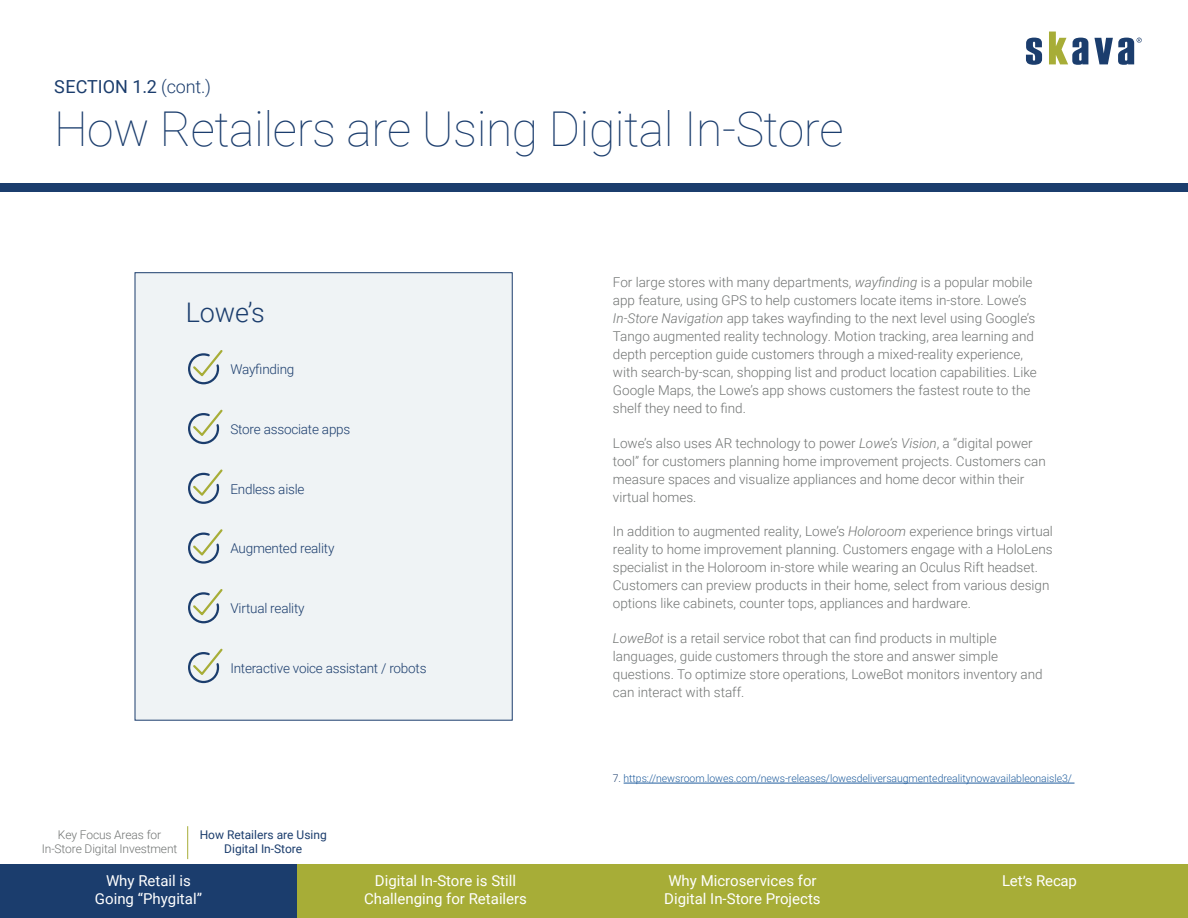
<style>
.page{position:relative;width:1188px;height:918px;background:#fff}
.page>*{position:absolute;margin:0;border:0;box-sizing:border-box;transform-origin:0 0}
.t1{font:100 48px "Roboto";letter-spacing:-.01em;color:#1b3d6d}
.t2{font:300 27px "Roboto";color:#1b3d6d}
.t3{font:18px "Roboto";color:#1b3d6d}
.t4{font:15px/18px "Roboto";color:#fff;text-align:center}
.t5{font:300 13.5px/18px "Roboto";color:#717473}
.t6{font:300 13.5px "Roboto";letter-spacing:-.015em;color:#1b3d6d}
.t7{font:300 12px/14.4px "Roboto";letter-spacing:-.01em;color:#717473;text-align:center}
.t8{font:12px/14.4px "Roboto";color:#1b3d6d;text-align:center}
.t9{font:300 10.5px "Roboto";letter-spacing:-.005em;color:#215e9e}
.s1{font-weight:300}
.s2{font-style:italic}
.s3{color:#1b3d6d}
</style>
<div class="page">
<div style="left:135px;top:272px;width:378px;height:449px;background:#eff3f5;border:1px solid #1b3d6d"></div>
<hr style="left:624px;top:783px;width:451px;height:1px;background:#215e9e">
<hr style="left:187px;top:826px;width:1px;height:33px;background:#a7ad37">
<div style="left:0;top:184px;width:1188px;height:8px;background:#1b3d6d"></div>
<div style="left:0;top:864px;width:297px;height:54px;background:#1b3d6d"></div>
<div style="left:891px;top:864px;width:297px;height:54px;background:#a7ad37"></div>
<div style="left:594px;top:864px;width:297px;height:54px;background:#a7ad37"></div>
<div style="left:297px;top:864px;width:297px;height:54px;background:#a7ad37"></div>
<svg style="left:188px;top:350px;width:35px;height:35px"></svg>
<svg style="left:188px;top:409px;width:35px;height:36px"></svg>
<svg style="left:188px;top:469px;width:35px;height:35px"></svg>
<svg style="left:188px;top:529px;width:35px;height:35px"></svg>
<svg style="left:188px;top:589px;width:35px;height:35px"></svg>
<svg style="left:188px;top:648px;width:35px;height:36px"></svg>
<svg style="left:1026px;top:38px;width:16px;height:27px"></svg>
<svg style="left:1094px;top:38px;width:48px;height:27px"></svg>
<svg style="left:1049px;top:32px;width:39px;height:33px"></svg>
<h3 class="t3" style="left:54px;top:74px;width:158px">SECTION 1.2 <span class="s1">(cont.)</span></h3>
<h1 class="t1" style="left:54px;top:95px;width:791px">How Retailers are Using Digital In-Store</h1>
<h2 class="t2" style="left:186px;top:293px;width:80px">Lowe’s</h2>
<p class="t6" style="left:230px;top:360px;width:66px">Wayfinding</p>
<p class="t6" style="left:230px;top:420px;width:121px">Store associate apps</p>
<p class="t6" style="left:230px;top:479px;width:76px">Endless aisle</p>
<p class="t6" style="left:230px;top:539px;width:106px">Augmented reality</p>
<p class="t6" style="left:230px;top:599px;width:76px">Virtual reality</p>
<p class="t6" style="left:230px;top:659px;width:198px">Interactive voice assistant / robots</p>
<p class="t7" style="left:42px;top:827px;width:137px">Key Focus Areas for<br>In-Store Digital Investment</p>
<p class="t8" style="left:200px;top:827px;width:129px">How Retailers are Using<br>Digital In-Store</p>
<p class="t5" style="left:613px;top:273px;width:426px">For large stores with many departments, <span class="s2">wayfinding</span> is a popular mobile app feature, using GPS to help customers locate items in-store. Lowe’s <span class="s2">In-Store Navigation</span> app takes wayfinding to the next level using Google’s Tango augmented reality technology. Motion tracking, area learning and depth perception guide customers through a mixed-reality experience, with search-by-scan, shopping list and product location capabilities. Like Google Maps, the Lowe’s app shows customers the fastest route to the shelf they need to find.</p>
<p class="t5" style="left:613px;top:433px;width:434px">Lowe’s also uses AR technology to power <span class="s2">Lowe’s Vision</span>, a “digital power tool” for customers planning home improvement projects. Customers can measure spaces and visualize appliances and home decor within their virtual homes.</p>
<p class="t5" style="left:613px;top:522px;width:442px">In addition to augmented reality, Lowe’s <span class="s2">Holoroom</span> experience brings virtual reality to home improvement planning. Customers engage with a HoloLens specialist in the Holoroom in-store while wearing an Oculus Rift headset.<br>Customers can preview products in their home, select from various design options like cabinets, counter tops, appliances and hardware.</p>
<p class="t5" style="left:613px;top:629px;width:431px"><span class="s2">LoweBot</span> is a retail service robot that can find products in multiple languages, guide customers through the store and answer simple questions. To optimize store operations, LoweBot monitors inventory and can interact with staff.</p>
<p class="t9" style="left:613px;top:771px;width:461px"><span class="s3">7.</span> https://newsroom.lowes.com/news-releases/lowesdeliversaugmentedrealitynowavailableonaisle3/</p>
<p class="t4" style="left:95px;top:871px;width:109px">Why Retail is<br>Going “Phygital”</p>
<p class="t4" style="left:364px;top:871px;width:165px">Digital In-Store is Still<br>Challenging for Retailers</p>
<p class="t4" style="left:668px;top:871px;width:150px">Why Microservices for</p>
<p class="t4" style="left:1002px;top:871px;width:76px">Let’s Recap</p>
<p class="t4" style="left:664px;top:889px;width:158px">Digital In-Store Projects</p>
</div>
